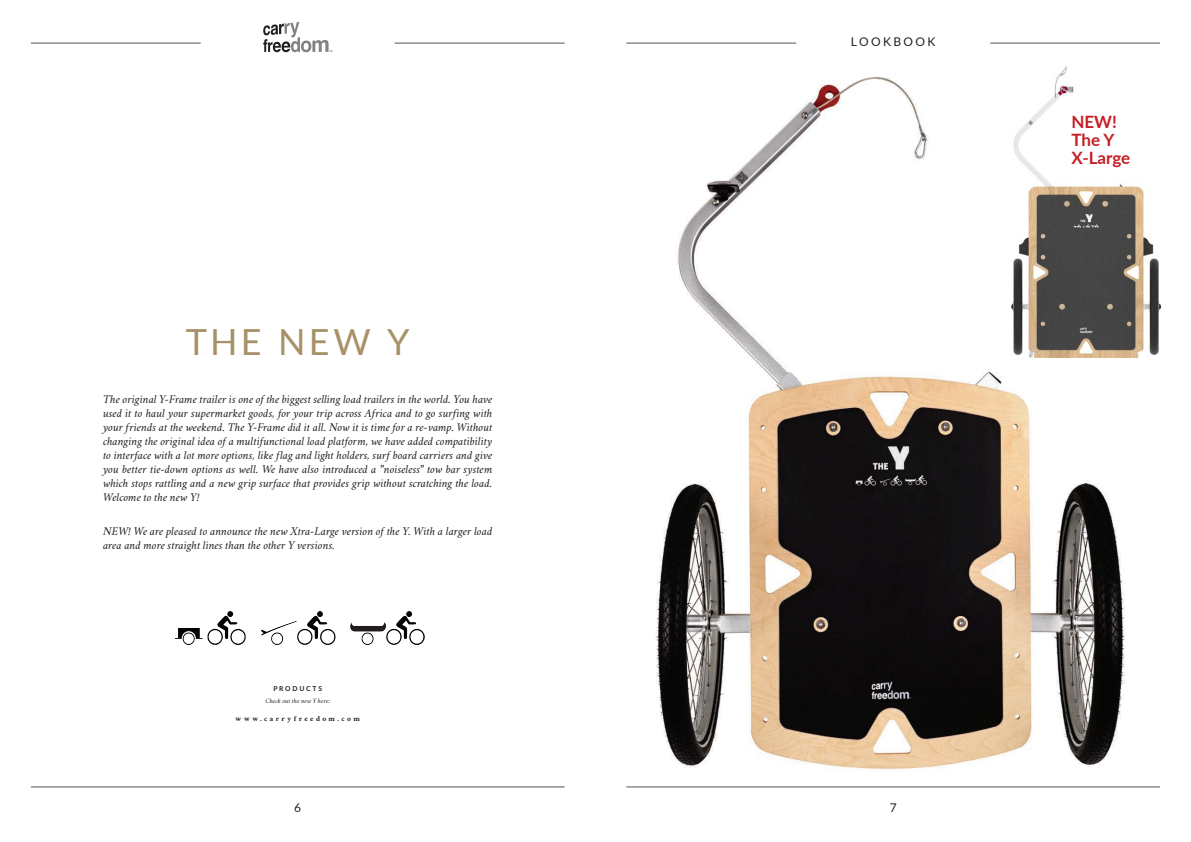
<style>
.page{position:relative;width:1191px;height:842px;background:#fff}
.page>*{position:absolute;margin:0;border:0;box-sizing:border-box;transform-origin:0 0}
.H1__Center{font:36px "Lato";letter-spacing:.085em;color:#a79267}
.t1{font:700 17px/18px "Lato";color:#c42026}
.H5__Center{font:italic 12px/14px "Crimson";letter-spacing:-.005em;color:#231f20;text-align:justify}
.t2{font:12px "Lato";letter-spacing:.2em;color:#231f20}
.Caption__Center{font:700 7.5px "Crimson";letter-spacing:.32em;color:#231f20}
.CC__Center{font:italic 6.8px "Crimson";letter-spacing:.02em;color:#231f20}
.CC__Center-2{font:700 6.8px "Lato";letter-spacing:.26em;color:#231f20}
</style>
<div class="page">
<svg style="left:263px;top:22px;width:69px;height:30px"></svg>
<img style="left:656px;top:77px;width:469px;height:692px">
<img style="left:175px;top:612px;width:250px;height:32px">
<img style="left:1011px;top:67px;width:149px;height:291px">
<hr style="left:31px;top:787px;width:533px;height:1px;background:#4f535c">
<hr style="left:626px;top:787px;width:534px;height:1px;background:#4f535c">
<hr style="left:31px;top:43px;width:170px;height:1px;background:#4f535c">
<hr style="left:395px;top:43px;width:169px;height:1px;background:#4f535c">
<hr style="left:626px;top:43px;width:170px;height:1px;background:#4f535c">
<hr style="left:990px;top:43px;width:170px;height:1px;background:#4f535c">
<p class="H1__Center" style="left:186px;top:316px;width:225px">THE NEW Y</p>
<p class="H5__Center" style="left:103px;top:392px;width:391px">The original Y-Frame trailer is one of the biggest selling load trailers in the world. You have used it to haul your supermarket goods, for your trip across Africa and to go surfing with your friends at the weekend. The Y-Frame did it all. Now it is time for a re-vamp. Without changing the original idea of a multifunctional load platform, we have added compatibility to interface with a lot more options, like flag and light holders, surf board carriers and give you better tie-down options as well. We have also introduced a "noiseless" tow bar system which stops rattling and a new grip surface that provides grip without scratching the load.<br>Welcome to the new Y!</p>
<p class="H5__Center" style="left:103px;top:524px;width:391px">NEW! We are pleased to announce the new Xtra-Large version of the Y. With a larger load area and more straight lines than the other Y versions.</p>
<p class="CC__Center-2" style="left:273px;top:683px;width:50px">PRODUCTS</p>
<p class="CC__Center" style="left:265px;top:696px;width:66px">Check out the new Y here:</p>
<p class="Caption__Center" style="left:236px;top:713px;width:126px">www.carryfreedom.com</p>
<p class="t2" style="left:851px;top:33px;width:86px">LOOKBOOK</p>
<p class="t2" style="left:294px;top:799px;width:8px">6</p>
<p class="t2" style="left:889px;top:799px;width:8px">7</p>
<p class="t1" style="left:1071px;top:112px;width:47px">NEW!<br>The Y</p>
<p class="t1" style="left:1071px;top:148px;width:60px">X-Large</p>
</div>
